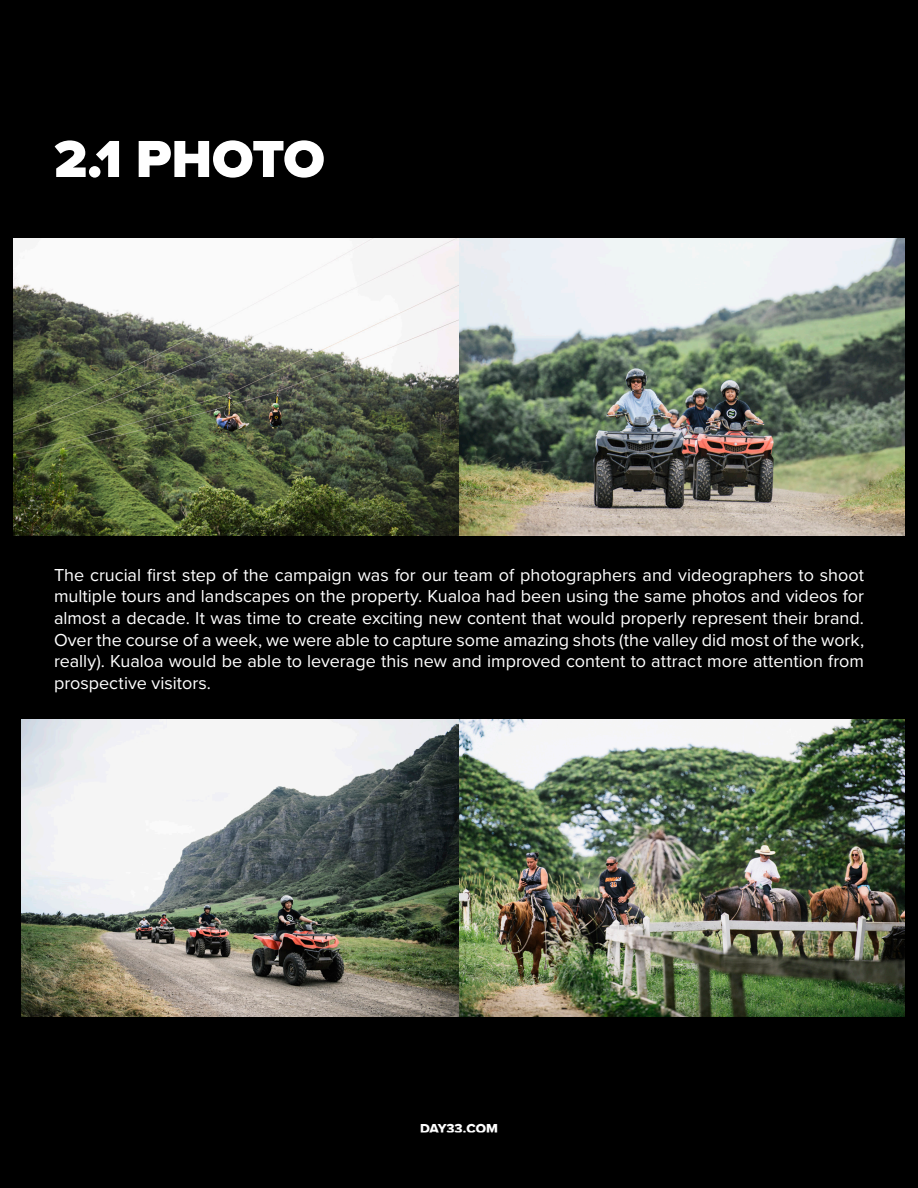
<style>
.page{position:relative;width:918px;height:1188px;background:#000}
.page>*{position:absolute;margin:0;border:0;box-sizing:border-box;transform-origin:0 0}
.t1{font:900 54px "Proxima Nova";letter-spacing:-.01em;color:#fff}
.t2{font:18px/21.6px "Proxima Nova";color:#fff;text-align:justify}
.t3{font:13.5px "Proxima Nova Extrabld";letter-spacing:-.01em;color:#fff}
</style>
<div class="page">
<img style="left:21px;top:720px;width:883px;height:297px">
<img style="left:14px;top:238px;width:890px;height:297px">
<p class="t1" style="left:54px;top:119px;width:272px">2.1 PHOTO</p>
<p class="t2" style="left:54px;top:563px;width:812px">The crucial first step of the campaign was for our team of photographers and videographers to shoot multiple tours and landscapes on the property. Kualoa had been using the same photos and videos for almost a decade. It was time to create exciting new content that would properly represent their brand.<br>Over the course of a week, we were able to capture some amazing shots (the valley did most of the work, really). Kualoa would be able to leverage this new and improved content to attract more attention from prospective visitors.</p>
<p class="t3" style="left:420px;top:1118px;width:79px">DAY33.COM</p>
</div>
